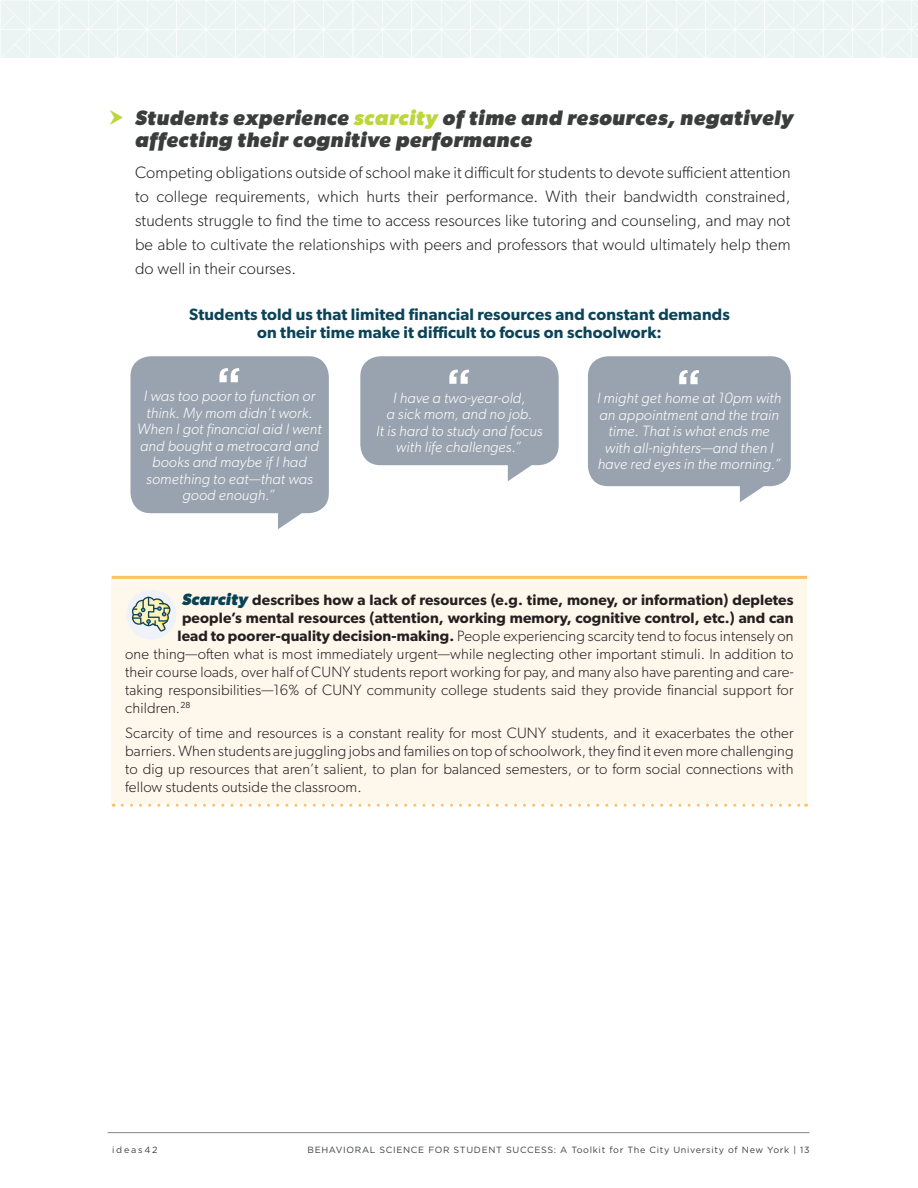
<style>
.page{position:relative;width:918px;height:1188px;background:#fff}
.page>*{position:absolute;margin:0;border:0;box-sizing:border-box;transform-origin:0 0}
.t1{font:italic 700 21px/22.5px "Gibson";letter-spacing:.025em;color:#3b3d3d}
.t2{font:300 16.5px/24px "Gibson";letter-spacing:.01em;color:#231f20;text-align:justify}
.t3{font:600 16.5px/18px "Gibson";letter-spacing:.01em;color:#0b4357;text-align:center}
.t4{font:300 15px/18px "Gibson";letter-spacing:.01em;color:#231f20;text-align:justify}
.t5{font:italic 300 15px/16.5px "Gibson";letter-spacing:.01em;color:#fff;text-align:center}
.t6{font:600 15px "Gibson";letter-spacing:.01em;color:#231f20}
.t7{font:9px "Gotham";letter-spacing:.075em;color:#3b3d3d}
.t8{font:9px "Gotham";letter-spacing:.2em;color:#3b3d3d}
.s1{color:#bdd63d}
.s2{font-weight:700;font-style:italic;font-size:16.5px;color:#094257}
.s3{font-weight:600}
</style>
<div class="page">
<svg style="left:1px;top:0;width:917px;height:58px"></svg>
<hr style="left:108px;top:1132px;width:702px;height:1px;background:#878585">
<svg style="left:130px;top:356px;width:199px;height:173px;background:#a3acb7"></svg>
<svg style="left:360px;top:356px;width:199px;height:125px;background:#a7b0ba"></svg>
<svg style="left:588px;top:356px;width:203px;height:146px;background:#a5aeb8"></svg>
<div style="left:112px;top:577px;width:695px;height:228px;background:#fef7ec"></div>
<hr style="left:112px;top:576px;width:695px;height:3px;background:#fdc25f">
<svg style="left:122px;top:804px;width:685px;height:3px"></svg>
<div style="left:126px;top:590px;width:50px;height:50px;background:#f0f2f9;border-radius:50%"></div>
<svg style="left:132px;top:597px;width:38px;height:35px"></svg>
<h1 class="t1" style="left:135px;top:106px;width:660px">Students experience <span class="s1">scarcity</span> of time and resources, negatively affecting their cognitive performance</h1>
<p class="t2" style="left:135px;top:160px;width:657px">Competing obligations outside of school make it difficult for students to devote sufficient attention to college requirements, which hurts their performance. With their bandwidth constrained, students struggle to find the time to access resources like tutoring and counseling, and may not be able to cultivate the relationships with peers and professors that would ultimately help them do well in their courses.</p>
<p class="t3" style="left:189px;top:304px;width:542px">Students told us that limited financial resources and constant demands on their time make it difficult to focus on schoolwork:</p>
<p class="t5" style="left:137px;top:388px;width:186px">I was too poor to function or think. My mom didn’t work.<br>When I got financial aid I went and bought a metrocard and books and maybe if I had something to eat—that was good enough.”</p>
<p class="t5" style="left:376px;top:389px;width:168px">I have a two-year-old,<br>a sick mom, and no job.<br>It is hard to study and focus with life challenges.”</p>
<p class="t5" style="left:597px;top:390px;width:186px">I might get home at 10pm with an appointment and the train time. That is what ends me with all-nighters—and then I have red eyes in the morning.”</p>
<p class="t6" style="left:182px;top:591px;width:613px"><span class="s2">Scarcity</span> describes how a lack of resources (e.g. time, money, or information) depletes</p>
<p class="t6" style="left:182px;top:609px;width:613px">people’s mental resources (attention, working memory, cognitive control, etc.) and can</p>
<p class="t4" style="left:178px;top:627px;width:618px"><span class="s3">lead to poorer-quality decision-making.</span> People experiencing scarcity tend to focus intensely on</p>
<p class="t4" style="left:125px;top:645px;width:670px">one thing—often what is most immediately urgent—while neglecting other important stimuli. In addition to</p>
<p class="t4" style="left:125px;top:663px;width:670px">their course loads, over half of CUNY students report working for pay, and many also have parenting and care-</p>
<p class="t4" style="left:125px;top:681px;width:670px">taking responsibilities—16% of CUNY community college students said they provide financial support for</p>
<p class="t4" style="left:125px;top:699px;width:67px">children.<sup>28</sup></p>
<p class="t4" style="left:125px;top:723px;width:670px">Scarcity of time and resources is a constant reality for most CUNY students, and it exacerbates the other barriers. When students are juggling jobs and families on top of schoolwork, they find it even more challenging to dig up resources that aren’t salient, to plan for balanced semesters, or to form social connections with fellow students outside the classroom.</p>
<p class="t8" style="left:112px;top:1145px;width:47px">ideas42</p>
<p class="t7" style="left:307px;top:1145px;width:504px">BEHAVIORAL SCIENCE FOR STUDENT SUCCESS: A Toolkit for The City University of New York | 13</p>
</div>
